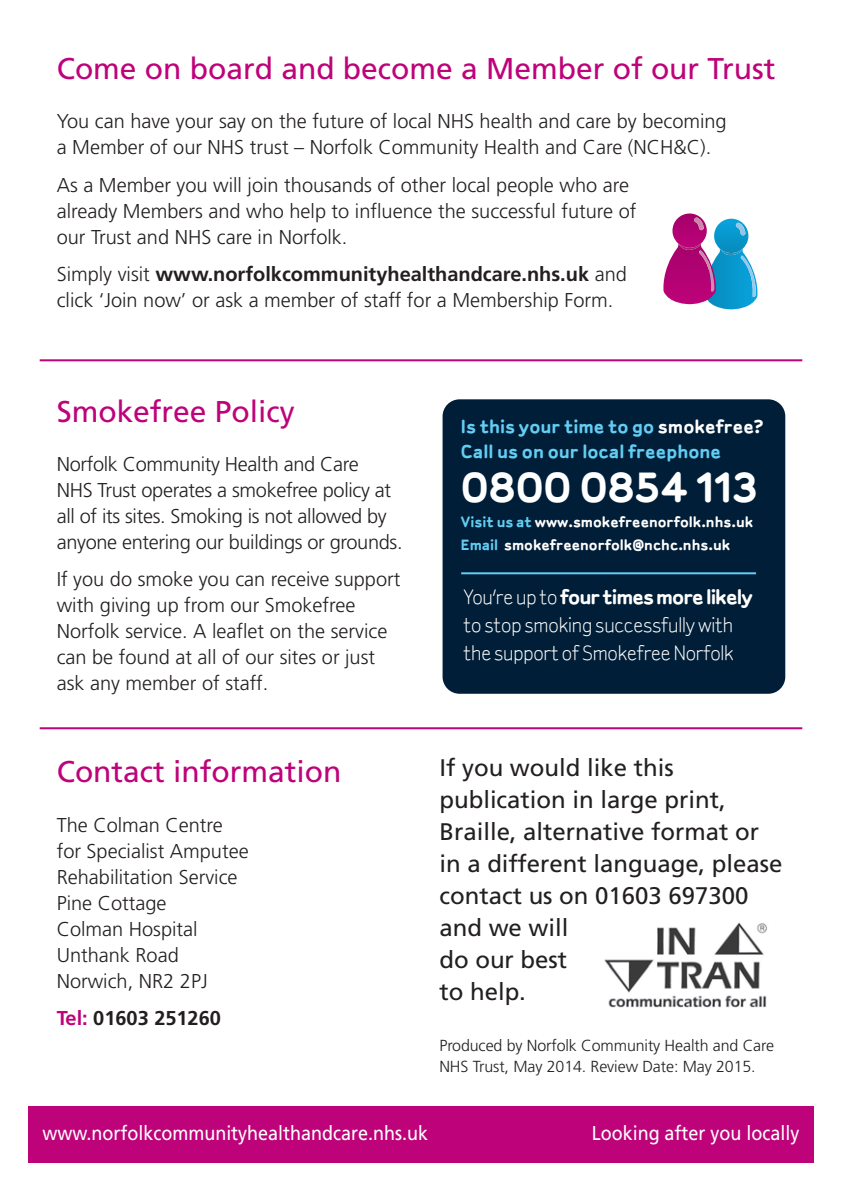
<style>
.page{position:relative;width:842px;height:1191px;background:#fff}
.page>*{position:absolute;margin:0;border:0;box-sizing:border-box;transform-origin:0 0}
.t1{font:700 41px "Smokefree Sylvia";color:#fff}
.t2{font:30px "Frutiger";color:#be027a}
.t3{font:24px/32px "Frutiger";color:#231f20}
.t4{font:300 20px/26px "Frutiger";color:#231f20}
.t5{font:300 20px/26px "Frutiger";letter-spacing:-.02em;color:#231f20}
.t6{font:20px/28px "Smokefree Sylvia";letter-spacing:-.04em;color:#fff}
.t7{font:20px "Frutiger";color:#fff;scale:.9 1}
.t8{font:700 20px "Frutiger";color:#231f20}
.t9{font:700 18.2px/25px "Smokefree Sylvia";color:#63cdf3}
.t10{font:300 16px/21px "Frutiger";letter-spacing:-.005em;color:#231f20}
.t11{font:700 14.4px/23px "Smokefree Sylvia";color:#fff}
.s1{font-weight:700}
.s2{color:#be027a}
.s3{color:#fff}
.s4{color:#63cdf3}
</style>
<div class="page">
<div style="left:28px;top:1106px;width:786px;height:56px;background:#be027a"></div>
<div style="left:443px;top:399px;width:342px;height:295px;background:#001e37;border-radius:17px"></div>
<img style="left:604px;top:922px;width:163px;height:86px">
<hr style="left:40px;top:727px;width:762px;height:2px;background:#be027a">
<svg style="left:663px;top:213px;width:94px;height:96px"></svg>
<hr style="left:40px;top:359px;width:762px;height:2px;background:#be027a">
<hr style="left:461px;top:572px;width:295px;height:2px;background:#63cdf3">
<h2 class="t2" style="left:57px;top:57px;width:720px">Come on board and become a Member of our Trust</h2>
<p class="t4" style="left:57px;top:110px;width:671px">You can have your say on the future of local NHS health and care by becoming a Member of our NHS trust – Norfolk Community Health and Care (NCH&amp;C).</p>
<p class="t4" style="left:57px;top:173px;width:581px">As a Member you will join thousands of other local people who are already Members and who help to influence the successful future of our Trust and NHS care in Norfolk.</p>
<p class="t4" style="left:57px;top:263px;width:572px">Simply visit <span class="s1">www.norfolkcommunityhealthandcare.nhs.uk</span> and click ‘Join now’ or ask a member of staff for a Membership Form.</p>
<h2 class="t2" style="left:57px;top:399px;width:240px">Smokefree Policy</h2>
<p class="t5" style="left:57px;top:452px;width:347px">Norfolk Community Health and Care<br>NHS Trust operates a smokefree policy at all of its sites. Smoking is not allowed by anyone entering our buildings or grounds.</p>
<p class="t4" style="left:57px;top:568px;width:345px">If you do smoke you can receive support with giving up from our Smokefree Norfolk service. A leaflet on the service can be found at all of our sites or just ask any member of staff.</p>
<h2 class="t2" style="left:57px;top:760px;width:286px">Contact information</h2>
<p class="t4" style="left:57px;top:813px;width:193px">The Colman Centre for Specialist Amputee<br>Rehabilitation Service<br>Pine Cottage<br>Colman Hospital<br>Unthank Road<br>Norwich, NR2 2PJ</p>
<p class="t8" style="left:57px;top:1010px;width:166px"><span class="s2">Tel:</span> 01603 251260</p>
<p class="t9" style="left:461px;top:415px;width:304px">Is this your time to go <span class="s3">smokefree?<br></span>Call us on our local freephone</p>
<h1 class="t1" style="left:461px;top:472px;width:298px">0800 0854 113</h1>
<p class="t11" style="left:461px;top:511px;width:294px"><span class="s4">Visit us at</span> www.smokefreenorfolk.nhs.uk<br><span class="s4">Email</span> smokefreenorfolk@nchc.nhs.uk</p>
<p class="t6" style="left:463px;top:585px;width:291px">You’re up to <span class="s1">four times more likely </span>to stop smoking successfully with the support of Smokefree Norfolk</p>
<p class="t3" style="left:439px;top:753px;width:345px">If you would like this publication in large print,<br>Braille, alternative format or in a different language, please contact us on 01603 697300 and we will<br>do our best<br>to help.</p>
<p class="t10" style="left:439px;top:1035px;width:336px">Produced by Norfolk Community Health and Care<br>NHS Trust, May 2014. Review Date: May 2015.</p>
<p class="t7" style="left:43px;top:1124px;width:430px">www.norfolkcommunityhealthandcare.nhs.uk</p>
<p class="t7" style="left:592px;top:1124px;width:232px">Looking after you locally</p>
</div>
